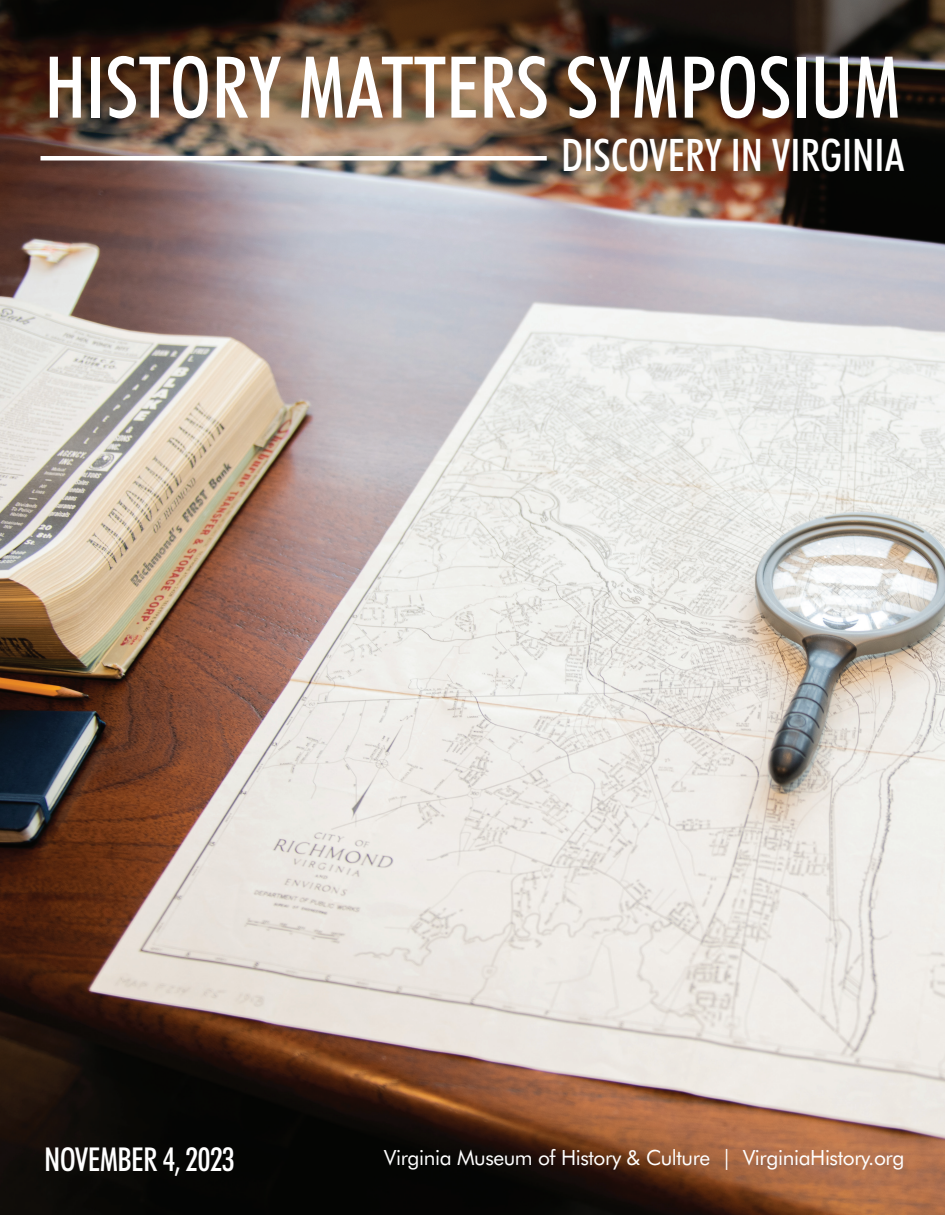
<style>
.page{position:relative;width:945px;height:1215px;background:#fff}
.page>*{position:absolute;margin:0;border:0;box-sizing:border-box;transform-origin:0 0}
.t1{font:500 condensed 85.5px "Futura BT";color:#fff}
.t2{font:500 condensed 45px "Futura BT";color:#fff}
.t3{font:500 condensed 33px "Futura BT";letter-spacing:-.02em;color:#fff}
.t4{font:21px "Futura BT";letter-spacing:-.02em;color:#fff}
</style>
<div class="page">
<img style="left:0;top:0;width:945px;height:1215px">
<hr style="left:40px;top:156px;width:507px;height:4px;background:#fff">
<h1 class="t1" style="left:44px;top:28px;width:858px">HISTORY MATTERS SYMPOSIUM</h1>
<h2 class="t2" style="left:561px;top:124px;width:345px">DISCOVERY IN VIRGINIA</h2>
<h3 class="t3" style="left:44px;top:1136px;width:192px">NOVEMBER 4, 2023</h3>
<p class="t4" style="left:384px;top:1144px;width:522px">Virginia Museum of History &amp; Culture | VirginiaHistory.org</p>
</div>
